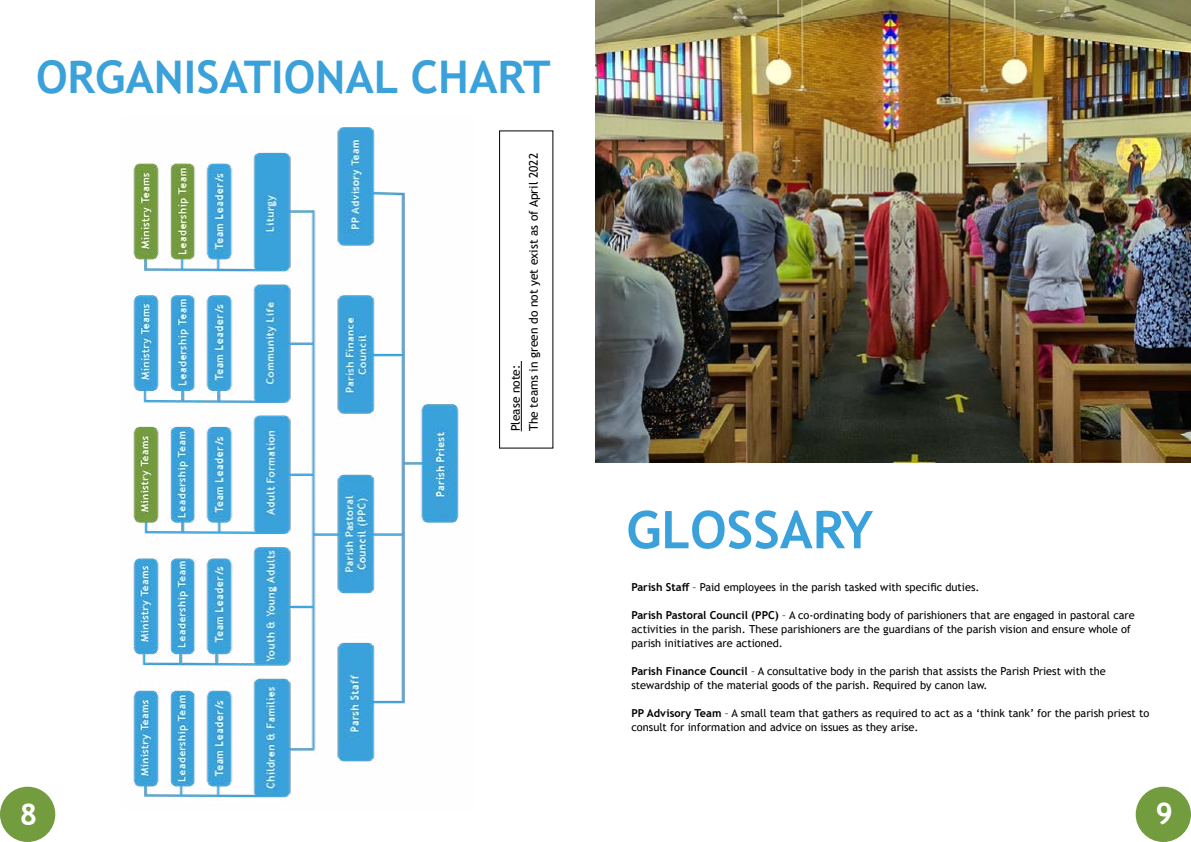
<style>
.page{position:relative;width:1191px;height:842px;background:#fff}
.page>*{position:absolute;margin:0;border:0;box-sizing:border-box;transform-origin:0 0}
.t1{font:700 52px "Trebuchet MS";color:#3aa1da}
.t2{font:700 45px "Trebuchet MS";color:#3aa1da}
.t3{font:700 30px "Trebuchet MS";color:#fff}
.t4{font:12px/18px "Trebuchet MS";color:#000}
.t5{font:11px/14px "Trebuchet MS";color:#000}
.s1{font-weight:700}
</style>
<div class="page">
<hr style="left:521px;top:361px;width:1px;height:70px;background:#000">
<div style="left:0;top:787px;width:55px;height:55px;background:#739c3f;border-radius:50%"></div>
<img style="left:128px;top:126px;width:331px;height:672px">
<div style="left:499px;top:130px;width:54px;height:319px;border:1px solid #000"></div>
<div style="left:1135px;top:787px;width:56px;height:55px;background:#739c3f;border-radius:50%"></div>
<img style="left:596px;top:0;width:595px;height:462px">
<h2 class="t2" style="left:36px;top:49px;width:516px">ORGANISATIONAL CHART</h2>
<h3 class="t3" style="left:20px;top:796px;width:19px">8</h3>
<p class="t4" style="left:506px;top:431px;width:280px;rotate:-90deg">Please note:<br>The teams in green do not yet exist as of April 2022</p>
<h1 class="t1" style="left:626px;top:497px;width:248px">GLOSSARY</h1>
<p class="t5" style="left:631px;top:580px;width:349px"><span class="s1">Parish Staff</span> – Paid employees in the parish tasked with specific duties.</p>
<p class="t5" style="left:631px;top:608px;width:505px"><span class="s1">Parish Pastoral Council (PPC)</span> – A co-ordinating body of parishioners that are engaged in pastoral care activities in the parish. These parishioners are the guardians of the parish vision and ensure whole of parish initiatives are actioned.</p>
<p class="t5" style="left:631px;top:664px;width:476px"><span class="s1">Parish Finance Council</span> – A consultative body in the parish that assists the Parish Priest with the stewardship of the material goods of the parish. Required by canon law.</p>
<p class="t5" style="left:631px;top:706px;width:519px"><span class="s1">PP Advisory Team</span> – A small team that gathers as required to act as a ‘think tank’ for the parish priest to consult for information and advice on issues as they arise.</p>
<h3 class="t3" style="left:1155px;top:795px;width:19px">9</h3>
</div>
